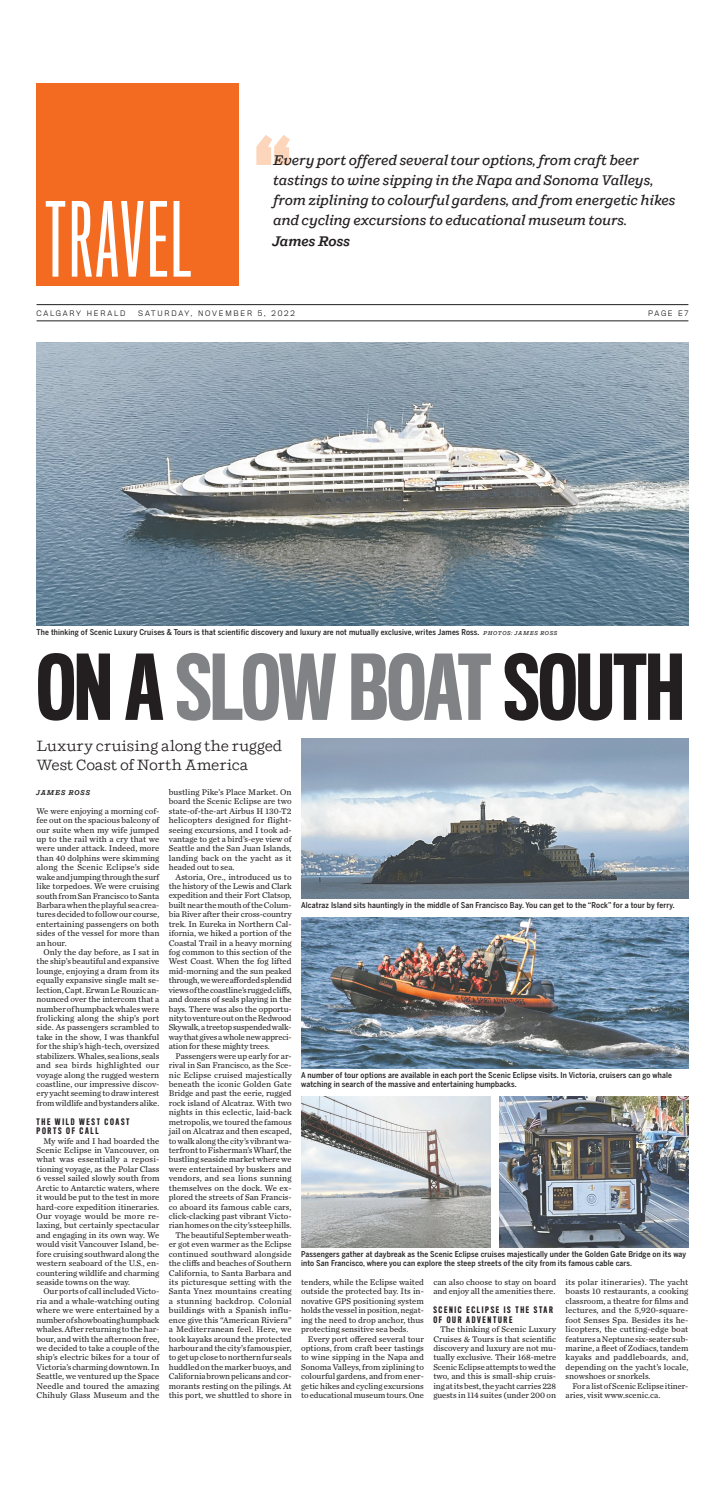
<style>
.page{position:relative;width:725px;height:1485px;background:#fff}
.page>*{position:absolute;margin:0;border:0;box-sizing:border-box;transform-origin:0 0}
.t1{font:94.5px "Titling Gothic FB Skyline";letter-spacing:.04em;color:#fff}
.t2{font:500 83.12px "Titling Gothic FB Comp";letter-spacing:-.015em;color:#231f20}
.t3{font:14.88px/18.4px "Shift";letter-spacing:-.005em;color:#231f20}
.t4{font:italic 500 14px/20.1px "Shift";letter-spacing:-.01em;color:#231f20}
.t5{font:14px "Shift Semibold Italic 600";letter-spacing:-.03em;color:#231f20}
.t6{font:8.66px/9.5px "Chronicle Text G2";color:#231f20;text-align:justify}
.t7{font:500 8.31px/9.5px "Titling Gothic FB Comp";letter-spacing:.2em;color:#231f20}
.t8{font:500 7.96px/9.5px "Benton Sans Cond";letter-spacing:.02em;color:#231f20}
.t9{font:300 7px "Titling Gothic FB Normal";letter-spacing:.26em;color:#231f20}
.t10{font:7px "Shift Semibold Italic 700";letter-spacing:.12em;color:#231f20}
.s1{font-family:"Shift";font-style:italic;font-size:5.69px}
.s2{color:#808285}
</style>
<div class="page">
<hr style="left:37px;top:304px;width:651px;height:1px;background:#231f20">
<hr style="left:37px;top:321px;width:651px;height:1px;background:#231f20">
<div style="left:37px;top:83px;width:202px;height:203px;background:#f36a21"></div>
<img style="left:37px;top:342px;width:651px;height:283px">
<img style="left:301px;top:917px;width:387px;height:151px">
<img style="left:301px;top:738px;width:387px;height:160px">
<img style="left:301px;top:1096px;width:189px;height:151px">
<img style="left:499px;top:1096px;width:189px;height:151px">
<svg style="left:256px;top:135px;width:34px;height:30px"></svg>
<h1 class="t1" style="left:46px;top:186px;width:147px">TRAVEL</h1>
<h3 class="t4" style="left:273px;top:150px;width:404px">Every port offered several tour options, from craft beer tastings to wine sipping in the Napa and Sonoma Valleys, from ziplining to colourful gardens, and from energetic hikes and cycling excursions to educational museum tours.</h3>
<h3 class="t5" style="left:273px;top:232px;width:79px">James Ross</h3>
<p class="t9" style="left:37px;top:309px;width:90px">CALGARY HERALD</p>
<p class="t9" style="left:138px;top:309px;width:158px">SATURDAY, NOVEMBER 5, 2022</p>
<p class="t9" style="left:648px;top:309px;width:42px">PAGE E7</p>
<p class="t8" style="left:37px;top:627px;width:522px">The thinking of Scenic Luxury Cruises &amp; Tours is that scientific discovery and luxury are not mutually exclusive, writes James Ross. <span class="s1">PHOTOS: JAMES ROSS</span></p>
<h2 class="t2" style="left:37px;top:640px;width:649px">ON A <span class="s2">SLOW BOAT</span> SOUTH</h2>
<h3 class="t3" style="left:37px;top:737px;width:247px">Luxury cruising along the rugged<br>West Coast of North America</h3>
<p class="t10" style="left:37px;top:788px;width:55px">JAMES ROSS</p>
<p class="t6" style="left:37px;top:805px;width:124px">We were enjoying a morning cof&shy;fee out on the spacious balcony of our suite when my wife jumped up to the rail with a cry that we were under attack. Indeed, more than 40 dolphins were skimming along the Scenic Eclipse’s side wake and jumping through the surf like torpedoes. We were cruising south from San Francisco to Santa Barbara when the playful sea crea&shy;tures decided to follow our course, entertaining passengers on both sides of the vessel for more than an hour.</p>
<p class="t6" style="left:37px;top:947px;width:124px;text-indent:7px">Only the day before, as I sat in the ship’s beautiful and expansive lounge, enjoying a dram from its equally expansive single malt se&shy;lection, Capt. Erwan Le Rouzic an&shy;nounced over the intercom that a number of humpback whales were frolicking along the ship’s port side. As passengers scrambled to take in the show, I was thankful for the ship’s high-tech, oversized stabilizers. Whales, sea lions, seals and sea birds highlighted our voyage along the rugged western coastline, our impressive discov&shy;ery yacht seeming to draw interest from wildlife and bystanders alike.</p>
<p class="t7" style="left:37px;top:1117px;width:94px">THE WILD WEST COAST<br>PORTS OF CALL</p>
<p class="t6" style="left:37px;top:1135px;width:124px;text-indent:7px">My wife and I had boarded the Scenic Eclipse in Vancouver, on what was essentially a reposi&shy;tioning voyage, as the Polar Class 6 vessel sailed slowly south from Arctic to Antarctic waters, where it would be put to the test in more hard-core expedition itineraries.<br>Our voyage would be more re&shy;laxing, but certainly spectacular and engaging in its own way. We would visit Vancouver Island, be&shy;fore cruising southward along the western seaboard of the U.S., en&shy;countering wildlife and charming seaside towns on the way.</p>
<p class="t6" style="left:37px;top:1286px;width:124px;text-indent:7px">Our ports of call included Victo&shy;ria and a whale-watching outing where we were entertained by a number of showboating humpback whales. After returning to the har&shy;bour, and with the afternoon free, we decided to take a couple of the ship’s electric bikes for a tour of Victoria’s charming downtown. In Seattle, we ventured up the Space Needle and toured the amazing Chihuly Glass Museum and the</p>
<p class="t6" style="left:169px;top:786px;width:124px">bustling Pike’s Place Market. On board the Scenic Eclipse are two state-of-the-art Airbus H 130-T2 helicopters designed for flight&shy;seeing excursions, and I took ad&shy;vantage to get a bird’s-eye view of Seattle and the San Juan Islands, landing back on the yacht as it headed out to sea.</p>
<p class="t6" style="left:169px;top:871px;width:124px;text-indent:7px">Astoria, Ore., introduced us to the history of the Lewis and Clark expedition and their Fort Clatsop, built near the mouth of the Colum&shy;bia River after their cross-country trek. In Eureka in Northern Cal&shy;ifornia, we hiked a portion of the Coastal Trail in a heavy morning fog common to this section of the West Coast. When the fog lifted mid-morning and the sun peaked through, we were afforded splendid views of the coastline’s rugged cliffs, and dozens of seals playing in the bays. There was also the opportu&shy;nity to venture out on the Redwood Skywalk, a treetop suspended walk&shy;way that gives a whole new appreci&shy;ation for these mighty trees.</p>
<p class="t6" style="left:169px;top:1050px;width:124px;text-align:right">Passengers were up early for ar&shy;rival in San Francisco, as the Sce&shy;nic Eclipse cruised majestically beneath the iconic Golden Gate Bridge and past the eerie, rugged rock island of Alcatraz. With two nights in this eclectic, laid-back metropolis, we toured the famous jail on Alcatraz and then escaped, to walk along the city’s vibrant wa&shy;terfront to Fisherman’s Wharf, the bustling seaside market where we were entertained by buskers and vendors, and sea lions sunning themselves on the dock. We ex&shy;plored the streets of San Francis&shy;co aboard its famous cable cars, click-clacking past vibrant Victo&shy;rian homes on the city’s steep hills.<br>The beautiful September weath&shy;er got even warmer as the Eclipse continued southward alongside the cliffs and beaches of Southern California, to Santa Barbara and its picturesque setting with the Santa Ynez mountains creating a stunning backdrop. Colonial buildings with a Spanish influ&shy;ence give this “American Riviera” a Mediterranean feel. Here, we took kayaks around the protected harbour and the city’s famous pier, to get up close to northern fur seals huddled on the marker buoys, and California brown pelicans and cor&shy;morants resting on the pilings. At this port, we shuttled to shore in</p>
<p class="t8" style="left:301px;top:900px;width:375px">Alcatraz Island sits hauntingly in the middle of San Francisco Bay. You can get to the “Rock” for a tour by ferry.</p>
<p class="t8" style="left:301px;top:1070px;width:372px">A number of tour options are available in each port the Scenic Eclipse visits. In Victoria, cruisers can go whale watching in search of the massive and entertaining humpbacks.</p>
<p class="t8" style="left:301px;top:1249px;width:386px">Passengers gather at daybreak as the Scenic Eclipse cruises majestically under the Golden Gate Bridge on its way into San Francisco, where you can explore the steep streets of the city from its famous cable cars.</p>
<p class="t6" style="left:301px;top:1276px;width:124px">tenders, while the Eclipse waited outside the protected bay. Its in&shy;novative GPS positioning system holds the vessel in position, negat&shy;ing the need to drop anchor, thus protecting sensitive sea beds.</p>
<p class="t6" style="left:301px;top:1333px;width:124px;text-indent:7px">Every port offered several tour options, from craft beer tastings to wine sipping in the Napa and Sonoma Valleys, from ziplining to colourful gardens, and from ener&shy;getic hikes and cycling excursions to educational museum tours. One</p>
<p class="t6" style="left:433px;top:1276px;width:124px">can also choose to stay on board and enjoy all the amenities there.</p>
<p class="t7" style="left:433px;top:1305px;width:121px">SCENIC ECLIPSE IS THE STAR<br>OF OUR ADVENTURE</p>
<p class="t6" style="left:433px;top:1323px;width:124px;text-indent:7px">The thinking of Scenic Luxury Cruises &amp; Tours is that scientific discovery and luxury are not mu&shy;tually exclusive. Their 168-metre Scenic Eclipse attempts to wed the two, and this is small-ship cruis&shy;ing at its best, the yacht carries 228 guests in 114 suites (under 200 on</p>
<p class="t6" style="left:565px;top:1276px;width:124px">its polar itineraries). The yacht boasts 10 restaurants, a cooking classroom, a theatre for films and lectures, and the 5,920-square&shy;foot Senses Spa. Besides its he&shy;licopters, the cutting-edge boat features a Neptune six-seater sub&shy;marine, a fleet of Zodiacs, tandem kayaks and paddleboards, and, depending on the yacht’s locale, snowshoes or snorkels.</p>
<p class="t6" style="left:565px;top:1380px;width:124px;text-indent:7px">For a list of Scenic Eclipse itiner&shy;aries, visit www.scenic.ca.</p>
</div>
